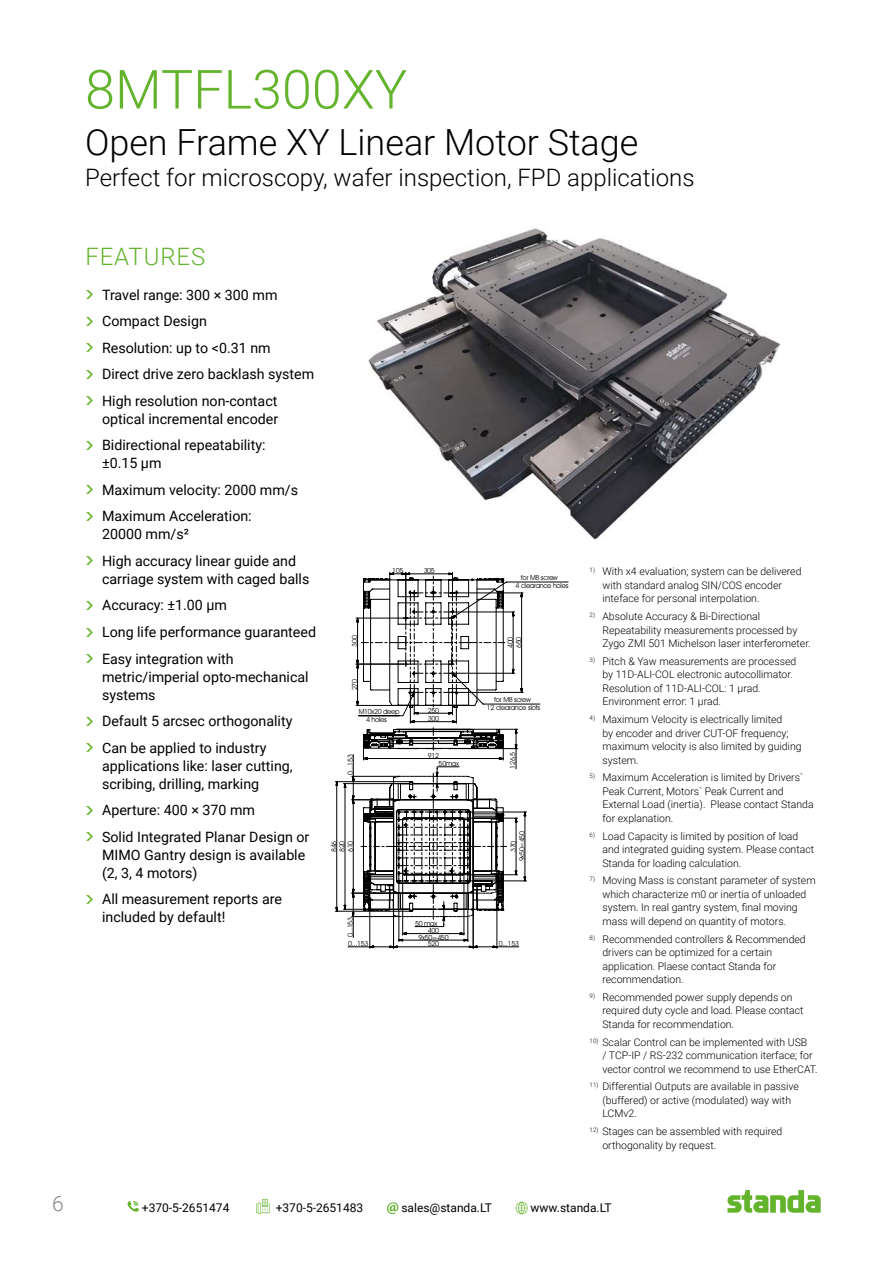
<style>
.page{position:relative;width:893px;height:1263px;background:#fff}
.page>*{position:absolute;margin:0;border:0;box-sizing:border-box;transform-origin:0 0}
.t1{font:300 54px "Roboto";color:#64b32c}
.t2{font:300 36px "Roboto";color:#000}
.t3{font:300 24px "Roboto";color:#000}
.t4{font:300 24px "Roboto";letter-spacing:.035em;color:#64b32c}
.t5{font:300 21px "Roboto";color:#878786}
.t6{font:14.25px/26.5px "Roboto";color:#000}
.t7{font:12px "Roboto";color:#000}
.t8{font:300 10.5px/13.5px "Roboto";color:#000}
.t9{font:7.05px/7.8px "Avant Garde IT Cby BT";letter-spacing:-.045em;color:#000}
</style>
<div class="page">
<svg style="left:727px;top:1190px;width:94px;height:23px"></svg>
<svg style="left:127px;top:1201px;width:12px;height:11px"></svg>
<svg style="left:256px;top:1199px;width:14px;height:15px"></svg>
<svg style="left:387px;top:1202px;width:11px;height:12px"></svg>
<svg style="left:516px;top:1202px;width:12px;height:12px"></svg>
<img style="left:369px;top:228px;width:412px;height:312px">
<svg style="left:335px;top:572px;width:233px;height:376px"></svg>
<h1 class="t1" style="left:85px;top:52px;width:324px">8MTFL300XY</h1>
<h2 class="t2" style="left:85px;top:117px;width:555px">Open Frame XY Linear Motor Stage</h2>
<h3 class="t3" style="left:85px;top:161px;width:611px">Perfect for microscopy, wafer inspection, FPD applications</h3>
<h3 class="t4" style="left:85px;top:240px;width:121px">FEATURES</h3>
<h3 class="t6" style="left:102px;top:281px;width:214px">Travel range: 300 × 300 mm<br>Compact Design<br>Resolution: up to &lt;0.31 nm<br>Direct drive zero backlash system<br>High resolution non-contact</h3>
<h3 class="t6" style="left:102px;top:405px;width:178px">optical incremental encoder<br>Bidirectional repeatability:</h3>
<h3 class="t6" style="left:102px;top:450px;width:198px">±0.15 µm<br>Maximum velocity: 2000 mm/s<br>Maximum Acceleration:</h3>
<h3 class="t6" style="left:102px;top:521px;width:196px">20000 mm/s²<br>High accuracy linear guide and</h3>
<h3 class="t6" style="left:102px;top:565px;width:216px">carriage system with caged balls<br>Accuracy: ±1.00 µm<br>Long life performance guaranteed<br>Easy integration with</h3>
<h3 class="t6" style="left:102px;top:667px;width:208px;line-height:18px">metric/imperial opto-mechanical systems</h3>
<h3 class="t6" style="left:102px;top:707px;width:192px">Default 5 arcsec orthogonality<br>Can be applied to industry</h3>
<h3 class="t6" style="left:102px;top:756px;width:192px;line-height:18px">applications like: laser cutting, scribing, drilling, marking</h3>
<h3 class="t6" style="left:102px;top:796px;width:209px">Aperture: 400 × 370 mm<br>Solid Integrated Planar Design or</h3>
<h3 class="t6" style="left:102px;top:845px;width:205px;line-height:18px">MIMO Gantry design is available (2, 3, 4 motors)</h3>
<h3 class="t6" style="left:102px;top:889px;width:182px;line-height:18px">All measurement reports are included by default!</h3>
<p class="t9" style="left:351px;top:647px;width:13px;rotate:-90deg">300</p>
<p class="t9" style="left:351px;top:690px;width:13px;rotate:-90deg">270</p>
<p class="t9" style="left:392px;top:567px;width:13px">105</p>
<p class="t9" style="left:424px;top:567px;width:13px">305</p>
<p class="t9" style="left:366px;top:707px;width:35px;text-indent:-7px">M10x20 deep<br>4 holes</p>
<p class="t9" style="left:428px;top:706px;width:13px;line-height:8.4px">250<br>300</p>
<p class="t9" style="left:515px;top:574px;width:54px;text-indent:5px">for M8 screw<br>4 clearance holes</p>
<p class="t9" style="left:506px;top:648px;width:13px;line-height:8.4px;rotate:-90deg">400<br>650</p>
<p class="t9" style="left:487px;top:696px;width:55px;text-align:center">for M8 screw<br>12 clearance slots</p>
<p class="t9" style="left:346px;top:775px;width:22px;rotate:-90deg">0...153</p>
<p class="t9" style="left:439px;top:760px;width:22px">50max</p>
<p class="t9" style="left:509px;top:769px;width:18px;rotate:-90deg">126 5,</p>
<p class="t9" style="left:428px;top:752px;width:13px">912</p>
<p class="t9" style="left:330px;top:852px;width:13px;rotate:-90deg">846</p>
<p class="t9" style="left:518px;top:861px;width:32px;rotate:-90deg">9x50=450</p>
<p class="t9" style="left:509px;top:852px;width:13px;rotate:-90deg">370</p>
<p class="t9" style="left:338px;top:852px;width:13px;rotate:-90deg">820</p>
<p class="t9" style="left:346px;top:852px;width:13px;rotate:-90deg">610</p>
<p class="t9" style="left:346px;top:937px;width:22px;rotate:-90deg">0...153</p>
<p class="t9" style="left:415px;top:920px;width:24px">50 max</p>
<p class="t9" style="left:428px;top:924px;width:13px;line-height:13.2px">400<br>520</p>
<p class="t9" style="left:418px;top:933px;width:32px">9x50=450</p>
<p class="t9" style="left:348px;top:940px;width:22px">0...153</p>
<p class="t9" style="left:499px;top:940px;width:22px">0...153</p>
<p class="t8" style="left:602px;top:564px;width:201px;text-indent:-13px"><sup>1)</sup> With x4 evaluation; system can be delivered with standard analog SIN/COS encoder inteface for personal interpolation.</p>
<p class="t8" style="left:602px;top:609px;width:210px;text-indent:-13px"><sup>2)</sup> Absolute Accuracy &amp; Bi-Directional<br>Repeatability measurements processed by<br>Zygo ZMI 501 Michelson laser interferometer.</p>
<p class="t8" style="left:602px;top:654px;width:195px;text-indent:-13px"><sup>3)</sup> Pitch &amp; Yaw measurements are processed by 11D-ALI-COL electronic autocollimator.<br>Resolution of 11D-ALI-COL: 1 µrad.<br>Environment error: 1 µrad.</p>
<p class="t8" style="left:602px;top:712px;width:201px;text-indent:-13px"><sup>4)</sup> Maximum Velocity is electrically limited<br>by encoder and driver CUT-OF frequency; maximum velocity is also limited by guiding system.</p>
<p class="t8" style="left:602px;top:770px;width:213px;text-indent:-13px"><sup>5)</sup> Maximum Acceleration is limited by Drivers` Peak Current, Motors` Peak Current and External Load (inertia). Please contact Standa for explanation.</p>
<p class="t8" style="left:602px;top:829px;width:213px;text-indent:-13px"><sup>6)</sup> Load Capacity is limited by position of load and integrated guiding system. Please contact<br>Standa for loading calculation.</p>
<p class="t8" style="left:602px;top:873px;width:215px;text-indent:-13px"><sup>7)</sup> Moving Mass is constant parameter of system which characterize m0 or inertia of unloaded system. In real gantry system, final moving mass will depend on quantity of motors.</p>
<p class="t8" style="left:602px;top:932px;width:205px;text-indent:-13px"><sup>8)</sup> Recommended controllers &amp; Recommended drivers can be optimized for a certain application. Plaese contact Standa for recommendation.</p>
<p class="t8" style="left:602px;top:990px;width:203px;text-indent:-13px"><sup>9)</sup> Recommended power supply depends on required duty cycle and load. Please contact<br>Standa for recommendation.</p>
<p class="t8" style="left:602px;top:1035px;width:217px;text-indent:-13px"><sup>10)</sup> Scalar Control can be implemented with USB<br>/ TCP-IP / RS-232 communication iterface; for vector control we recommend to use EtherCAT.</p>
<p class="t8" style="left:602px;top:1079px;width:198px;text-indent:-13px"><sup>11)</sup> Differential Outputs are available in passive (buffered) or active (modulated) way with<br>LCMv2.</p>
<p class="t8" style="left:602px;top:1124px;width:181px;text-indent:-13px"><sup>12)</sup> Stages can be assembled with required orthogonality by request.</p>
<h3 class="t5" style="left:52px;top:1189px;width:13px">6</h3>
<p class="t7" style="left:142px;top:1199px;width:89px">+370-5-2651474</p>
<p class="t7" style="left:276px;top:1199px;width:89px">+370-5-2651483</p>
<p class="t7" style="left:401px;top:1199px;width:92px">sales@standa.LT</p>
<p class="t7" style="left:531px;top:1199px;width:83px">www.standa.LT</p>
</div>
